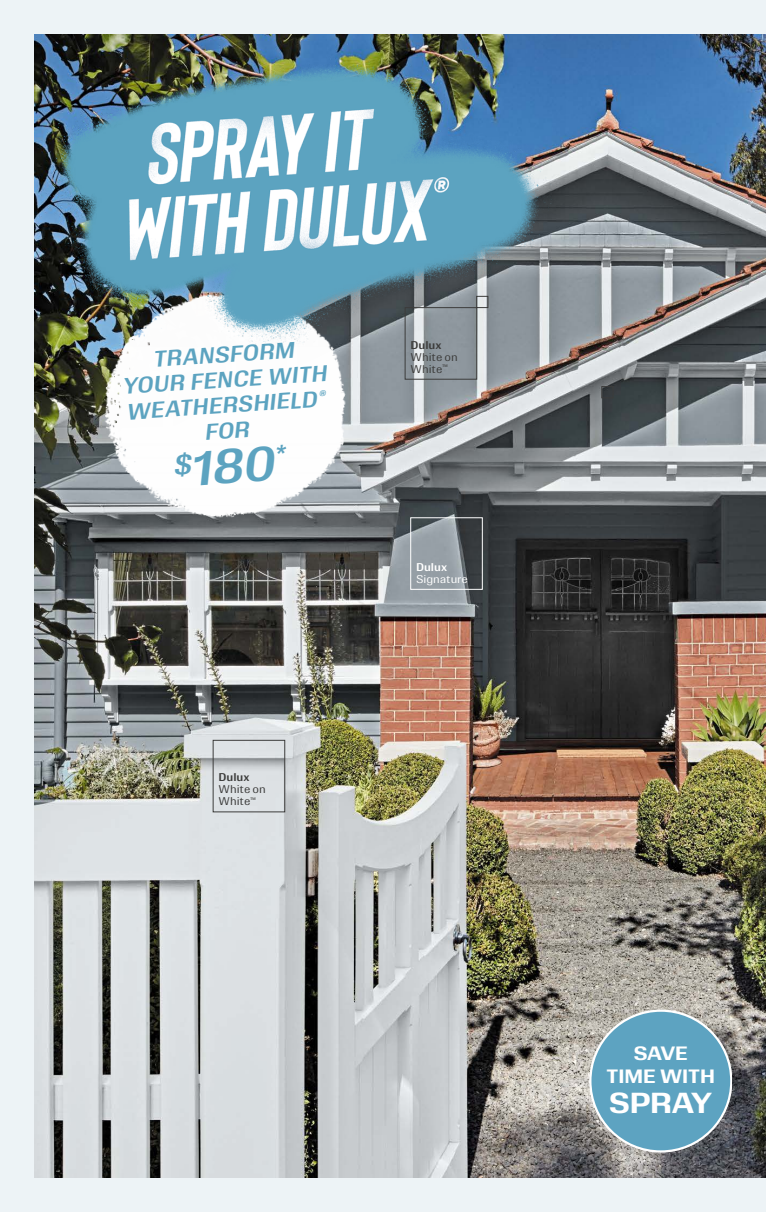
<style>
.page{position:relative;width:766px;height:1212px;background:#fff}
.page>*{position:absolute;margin:0;border:0;box-sizing:border-box;transform-origin:0 0}
.t1{font:italic 700 44.85px "Dulux Text";color:#5ca3c0}
.t2{font:800 27px "Dulux Headline";color:#fff}
.t3{font:italic 700 21px/25.3px "Dulux Text";color:#5ca3c0;text-align:center}
.t4{font:800 18px/22.5px "Dulux Headline";color:#fff;text-align:center}
.t5{font:10.5px/12px "Dulux Text";color:#3c3c3b}
.t6{font:700 10.5px "Dulux Text";color:#3c3c3b}
.t7{font:10.5px "Dulux Text";letter-spacing:-.005em;color:#fff}
.t8{font:700 10.5px "Dulux Text";color:#fff}
</style>
<div class="page">
<div style="left:0;top:0;width:765px;height:1212px;background:#edf3f6"></div>
<img style="left:34px;top:34px;width:731px;height:1143px">
<div style="left:410px;top:517px;width:72px;height:73px;border:1px solid #fff"></div>
<div style="left:590px;top:1010px;width:141px;height:141px;background:#5da3c1;border-radius:50%"></div>
<div style="left:601px;top:386px;width:12px;height:12px;border:1px solid #3c3c3b"></div>
<div style="left:213px;top:740px;width:72px;height:72px;border:1px solid #3c3c3b"></div>
<img style="left:59px;top:347px;width:326px;height:206px">
<img style="left:34px;top:40px;width:531px;height:307px">
<div style="left:404px;top:307px;width:73px;height:73px;border:1px solid #3c3c3b"></div>
<div style="left:476px;top:296px;width:12px;height:12px;border:1px solid #3c3c3b"></div>
<p class="t3" style="left:119px;top:348px;width:207px;rotate:-4deg">TRANSFORM<br>YOUR FENCE WITH<br>WEATHERSHIELD<sup>®<br></sup>FOR</p>
<h1 class="t1" style="left:170px;top:441px;width:115px;rotate:-4deg"><sup>$</sup>180<sup>*</sup></h1>
<p class="t6" style="left:218px;top:770px;width:32px">Dulux</p>
<p class="t5" style="left:218px;top:783px;width:49px">White on<br>White<sup>™</sup></p>
<p class="t6" style="left:410px;top:338px;width:32px">Dulux</p>
<p class="t5" style="left:410px;top:351px;width:49px">White on<br>White<sup>™</sup></p>
<p class="t8" style="left:416px;top:560px;width:32px">Dulux</p>
<p class="t7" style="left:416px;top:572px;width:53px">Signature</p>
<p class="t4" style="left:606px;top:1042px;width:110px">SAVE<br>TIME WITH</p>
<p class="t2" style="left:609px;top:1085px;width:105px">SPRAY</p>
</div>
